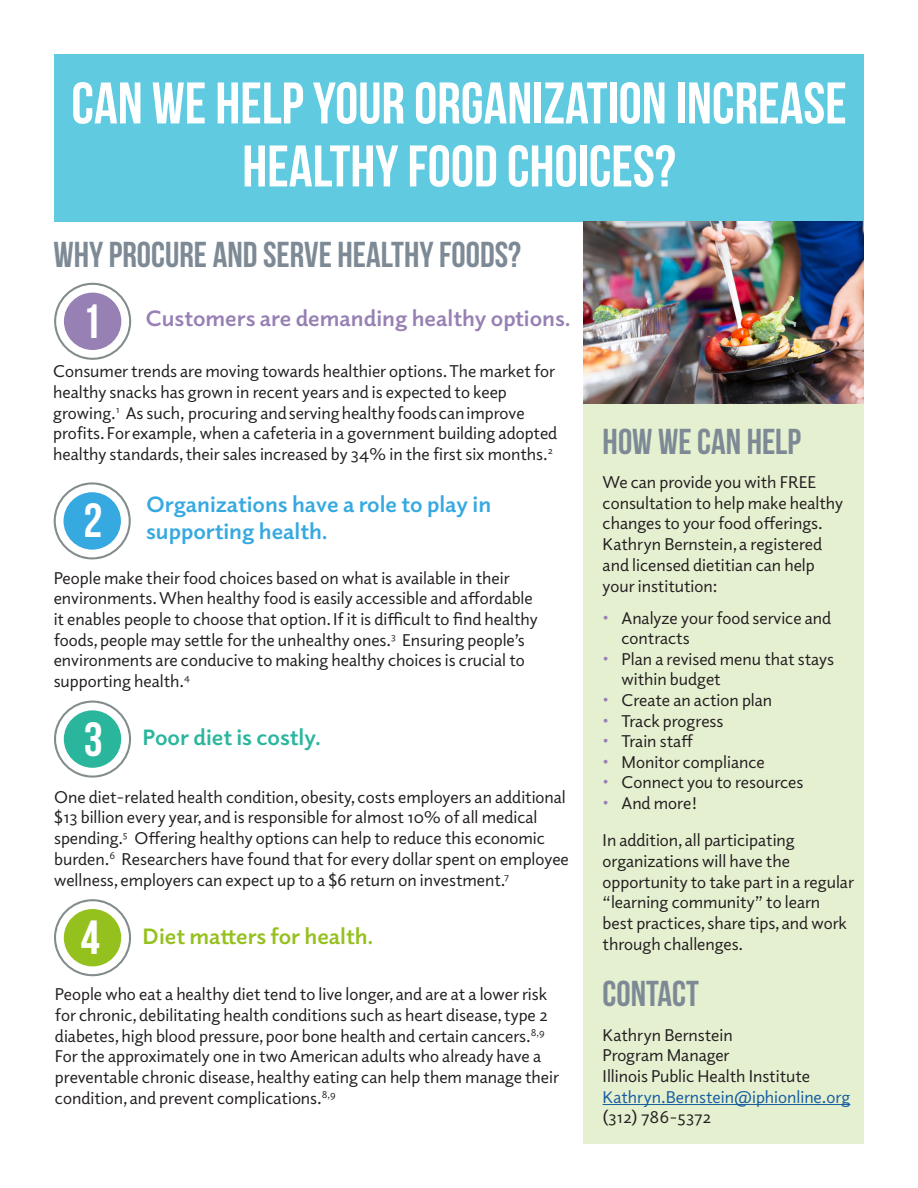
<style>
.page{position:relative;width:918px;height:1188px;background:#fff}
.page>*{position:absolute;margin:0;border:0;box-sizing:border-box;transform-origin:0 0}
.t1{font:58.5px/63px "Bebas Neue";color:#fff;text-align:center}
.t2{font:48px "Bebas Neue";color:#fff}
.t3{font:36px "Bebas Neue";color:#7d8a96}
.t4{font:700 22.5px/27px "Elido";color:#36a9e1}
.t5{font:700 22.5px "Elido";color:#9781b4}
.t6{font:700 22.5px "Elido";color:#95c11f}
.t7{font:700 22.5px "Elido";color:#2ab69d}
.t8{font:17.25px/20.7px "Elido";color:#231f20}
.t9{font:17.25px "Elido";color:#175d9e}
.s1{color:#9781b4}
</style>
<div class="page">
<div style="left:583px;top:222px;width:281px;height:922px;background:#e5f0d1"></div>
<div style="left:54px;top:54px;width:810px;height:168px;background:#60cae1"></div>
<hr style="left:603px;top:1104px;width:247px;height:1px;background:#175d9e">
<img style="left:583px;top:222px;width:281px;height:181px">
<svg style="left:54px;top:283px;width:77px;height:77px"></svg>
<svg style="left:54px;top:482px;width:77px;height:77px"></svg>
<svg style="left:54px;top:701px;width:77px;height:77px"></svg>
<svg style="left:54px;top:899px;width:77px;height:77px"></svg>
<p class="t1" style="left:71px;top:71px;width:777px">CAN WE HELP YOUR ORGANIZATION INCREASE<br>HEALTHY FOOD CHOICES?</p>
<p class="t3" style="left:53px;top:235px;width:469px">WHY PROCURE AND SERVE HEALTHY FOODS?</p>
<p class="t2" style="left:82px;top:295px;width:21px">1</p>
<p class="t5" style="left:146px;top:303px;width:427px">Customers are demanding healthy options.</p>
<p class="t8" style="left:53px;top:360px;width:506px">Consumer trends are moving towards healthier options. The market for healthy snacks has grown in recent years and is expected to keep growing.<sup>1</sup> As such, procuring and serving healthy foods can improve profits. For example, when a cafeteria in a government building adopted healthy standards, their sales increased by 34% in the first six months.<sup>2</sup></p>
<p class="t4" style="left:146px;top:490px;width:347px">Organizations have a role to play in supporting health.</p>
<p class="t8" style="left:54px;top:567px;width:486px">People make their food choices based on what is available in their environments. When healthy food is easily accessible and affordable it enables people to choose that option. If it is difficult to find healthy foods, people may settle for the unhealthy ones.<sup>3</sup> Ensuring people’s environments are conducive to making healthy choices is crucial to supporting health.<sup>4</sup></p>
<p class="t2" style="left:83px;top:495px;width:21px">2</p>
<p class="t2" style="left:84px;top:713px;width:21px">3</p>
<p class="t7" style="left:143px;top:722px;width:180px">Poor diet is costly.</p>
<p class="t8" style="left:54px;top:786px;width:516px">One diet-related health condition, obesity, costs employers an additional $13 billion every year, and is responsible for almost 10% of all medical spending.<sup>5</sup> Offering healthy options can help to reduce this economic burden.<sup>6</sup> Researchers have found that for every dollar spent on employee wellness, employers can expect up to a $6 return on investment.<sup>7</sup></p>
<p class="t2" style="left:81px;top:911px;width:21px">4</p>
<p class="t8" style="left:55px;top:983px;width:505px">People who eat a healthy diet tend to live longer, and are at a lower risk for chronic, debilitating health conditions such as heart disease, type 2 diabetes, high blood pressure, poor bone health and certain cancers.<sup>8,9<br></sup>For the approximately one in two American adults who already have a preventable chronic disease, healthy eating can help them manage their condition, and prevent complications.<sup>8,9</sup></p>
<p class="t6" style="left:143px;top:921px;width:232px">Diet matters for health.</p>
<p class="t3" style="left:603px;top:422px;width:200px">HOW WE CAN HELP</p>
<p class="t8" style="left:603px;top:471px;width:242px">We can provide you with FREE consultation to help make healthy changes to your food offerings.<br>Kathryn Bernstein, a registered and licensed dietitian can help your institution:</p>
<p class="t8" style="left:621px;top:607px;width:211px;line-height:20.2px;text-indent:-19px"><span class="s1">•</span> Analyze your food service and contracts</p>
<p class="t8" style="left:621px;top:648px;width:214px;line-height:20.2px;text-indent:-19px"><span class="s1">•</span> Plan a revised menu that stays within budget</p>
<p class="t8" style="left:603px;top:689px;width:171px"><span class="s1">•</span> Create an action plan</p>
<p class="t8" style="left:603px;top:710px;width:122px"><span class="s1">•</span> Track progress</p>
<p class="t8" style="left:603px;top:730px;width:92px"><span class="s1">•</span> Train staff</p>
<p class="t8" style="left:603px;top:751px;width:164px"><span class="s1">•</span> Monitor compliance</p>
<p class="t8" style="left:603px;top:771px;width:202px"><span class="s1">•</span> Connect you to resources</p>
<p class="t8" style="left:603px;top:792px;width:96px"><span class="s1">•</span> And more!</p>
<p class="t8" style="left:603px;top:829px;width:253px">In addition, all participating organizations will have the opportunity to take part in a regular “learning community” to learn best practices, share tips, and work through challenges.</p>
<p class="t3" style="left:603px;top:974px;width:98px">CONTACT</p>
<p class="t8" style="left:603px;top:1024px;width:132px">Kathryn Bernstein</p>
<p class="t8" style="left:603px;top:1044px;width:128px">Program Manager</p>
<p class="t8" style="left:603px;top:1065px;width:209px">Illinois Public Health Institute</p>
<p class="t9" style="left:603px;top:1085px;width:249px">Kathryn.Bernstein@iphionline.org</p>
<p class="t8" style="left:603px;top:1107px;width:110px">(312) 786-5372</p>
</div>
